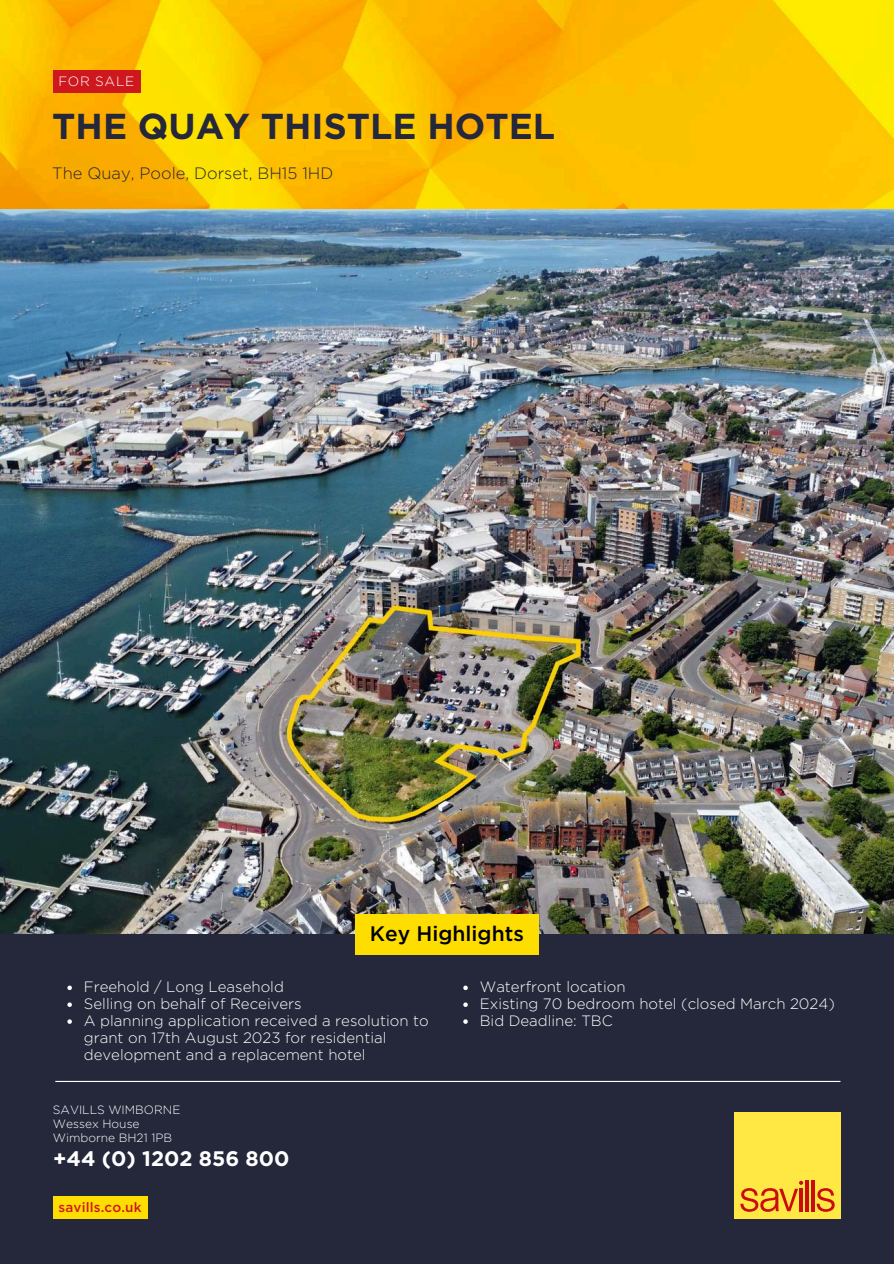
<style>
.page{position:relative;width:894px;height:1264px;background:#fff}
.page>*{position:absolute;margin:0;border:0;box-sizing:border-box;transform-origin:0 0}
.t1{font:700 36px "Gotham";color:#25273a}
.t2{font:700 21px "Gotham";color:#fff}
.t3{font:500 21px "Gotham";color:#000}
.t4{font:300 16.5px "Gotham";color:#25273a}
.t5{font:300 15px/16.8px "Gotham";color:#fff}
.t6{font:500 13.5px "Gotham";letter-spacing:.01em;color:#ce181e}
.t7{font:300 13.5px "Gotham";letter-spacing:.05em;color:#fff}
.t8{font:300 12px/14px "Gotham";color:#fff}
</style>
<div class="page">
<img style="left:0;top:0;width:893px;height:934px">
<div style="left:0;top:934px;width:892px;height:329px;background:#25273a"></div>
<div style="left:733px;top:1112px;width:107px;height:106px;background:#ffe843"></div>
<svg style="left:740px;top:1180px;width:63px;height:31px"></svg>
<hr style="left:799px;top:1188px;width:3px;height:23px;background:#c90c0f">
<hr style="left:805px;top:1180px;width:3px;height:31px;background:#c90c0f">
<hr style="left:811px;top:1180px;width:3px;height:31px;background:#c90c0f">
<svg style="left:816px;top:1188px;width:18px;height:23px"></svg>
<div style="left:355px;top:914px;width:183px;height:40px;background:#fede00"></div>
<hr style="left:55px;top:1080px;width:785px;height:1px;background:#fff">
<div style="left:53px;top:70px;width:87px;height:22px;background:#ce181e"></div>
<svg style="left:67px;top:985px;width:5px;height:5px"></svg>
<svg style="left:67px;top:1002px;width:5px;height:4px"></svg>
<svg style="left:67px;top:1019px;width:5px;height:4px"></svg>
<svg style="left:463px;top:985px;width:4px;height:5px"></svg>
<svg style="left:463px;top:1002px;width:4px;height:4px"></svg>
<svg style="left:463px;top:1019px;width:4px;height:4px"></svg>
<div style="left:53px;top:1196px;width:94px;height:23px;background:#fede00"></div>
<p class="t7" style="left:58px;top:73px;width:77px">FOR SALE</p>
<h1 class="t1" style="left:52px;top:105px;width:504px">THE QUAY THISTLE HOTEL</h1>
<p class="t4" style="left:52px;top:163px;width:282px">The Quay, Poole, Dorset, BH15 1HD</p>
<h2 class="t3" style="left:369px;top:920px;width:156px">Key Highlights</h2>
<p class="t5" style="left:84px;top:978px;width:346px">Freehold / Long Leasehold<br>Selling on behalf of Receivers<br>A planning application received a resolution to grant on 17th August 2023 for residential development and a replacement hotel</p>
<p class="t5" style="left:479px;top:978px;width:356px">Waterfront location<br>Existing 70 bedroom hotel (closed March 2024)<br>Bid Deadline: TBC</p>
<p class="t8" style="left:53px;top:1102px;width:129px">SAVILLS WIMBORNE<br>Wessex House<br>Wimborne BH21 1PB</p>
<h2 class="t2" style="left:53px;top:1145px;width:238px">+44 (0) 1202 856 800</h2>
<p class="t6" style="left:58px;top:1199px;width:85px">savills.co.uk</p>
</div>
